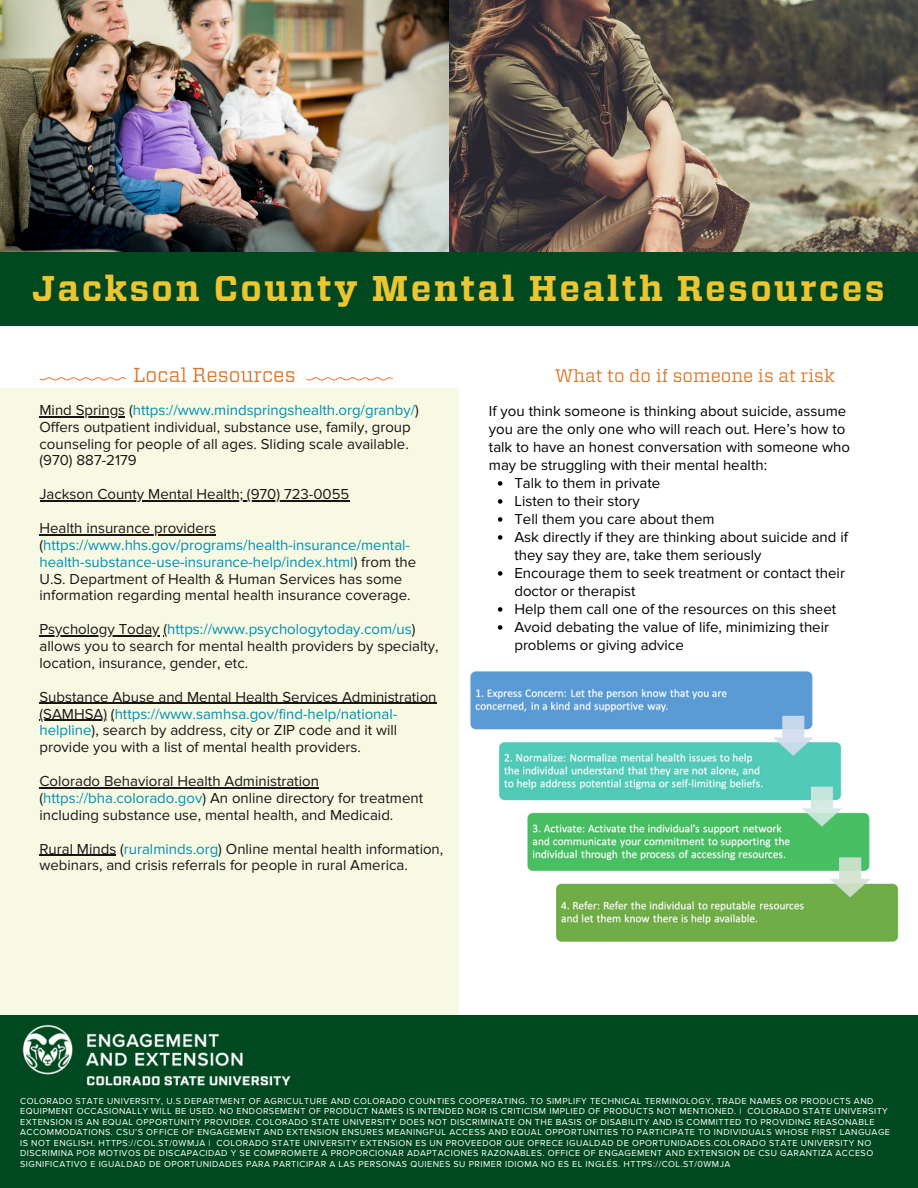
<style>
.page{position:relative;width:918px;height:1188px;background:#fff}
.page>*{position:absolute;margin:0;border:0;box-sizing:border-box;transform-origin:0 0}
.t1{font:700 35.7px "Vitesse";letter-spacing:.065em;color:#ecc530}
.t2{font:20.25px "Vitesse";color:#d9782d}
.t3{font:18.15px "Vitesse";color:#d9782d}
.t4{font:15px/16.8px "Proxima Nova";color:#171615}
.t5{font:15px/18px "Proxima Nova";color:#000}
.t6{font:15px "Proxima Nova";color:#008fb3}
.t7{font:9px/10.5px "Proxima Nova";letter-spacing:.05em;color:#fff}
.s1{color:#008fb3}
.s2{color:#171615}
</style>
<div class="page">
<div style="left:0;top:1015px;width:918px;height:173px;background:#004820"></div>
<div style="left:0;top:388px;width:459px;height:626px;background:#f8f9e3"></div>
<img style="left:0;top:0;width:450px;height:252px">
<img style="left:450px;top:0;width:468px;height:252px">
<div style="left:0;top:252px;width:918px;height:74px;background:#004820"></div>
<img style="left:0;top:1014px;width:310px;height:72px">
<img style="left:470px;top:671px;width:429px;height:271px">
<svg style="left:40px;top:377px;width:86px;height:3px"></svg>
<svg style="left:306px;top:377px;width:87px;height:3px"></svg>
<hr style="left:40px;top:416px;width:85px;height:1px;background:#171615">
<hr style="left:40px;top:500px;width:310px;height:1px;background:#171615">
<hr style="left:40px;top:534px;width:176px;height:1px;background:#171615">
<hr style="left:40px;top:635px;width:120px;height:1px;background:#171615">
<hr style="left:40px;top:703px;width:397px;height:1px;background:#171615">
<hr style="left:40px;top:720px;width:67px;height:1px;background:#171615">
<hr style="left:40px;top:787px;width:279px;height:1px;background:#171615">
<hr style="left:40px;top:855px;width:76px;height:1px;background:#171615">
<svg style="left:498px;top:481px;width:4px;height:5px"></svg>
<svg style="left:498px;top:499px;width:4px;height:5px"></svg>
<svg style="left:498px;top:517px;width:4px;height:5px"></svg>
<svg style="left:498px;top:535px;width:4px;height:5px"></svg>
<svg style="left:498px;top:571px;width:4px;height:5px"></svg>
<svg style="left:498px;top:607px;width:4px;height:5px"></svg>
<svg style="left:498px;top:625px;width:4px;height:5px"></svg>
<h3 class="t1" style="left:32px;top:267px;width:854px">Jackson County Mental Health Resources</h3>
<h2 class="t2" style="left:133px;top:362px;width:164px">Local Resources</h2>
<h4 class="t4" style="left:40px;top:402px;width:381px">Mind Springs (<span class="s1">https://www.mindspringshealth.org/granby/</span>)<br>Offers outpatient individual, substance use, family, group counseling for people of all ages. Sliding scale available. (970) 887-2179</h4>
<h4 class="t4" style="left:40px;top:486px;width:311px">Jackson County Mental Health; (970) 723-0055</h4>
<h4 class="t4" style="left:40px;top:520px;width:378px">Health insurance providers (<span class="s1">https://www.hhs.gov/programs/health-insurance/mental&shy;health-substance-use-insurance-help/index.html</span>) from the U.S. Department of Health &amp; Human Services has some information regarding mental health insurance coverage.</h4>
<h4 class="t6" style="left:40px;top:620px;width:378px"><span class="s2">Psychology Today (</span>https://www.psychologytoday.com/us<span class="s2">)</span></h4>
<h4 class="t4" style="left:40px;top:638px;width:401px">allows you to search for mental health providers by specialty, location, insurance, gender, etc.</h4>
<h4 class="t4" style="left:40px;top:689px;width:399px">Substance Abuse and Mental Health Services Administration</h4>
<p class="t6" style="left:40px;top:705px;width:359px"><span class="s2">(SAMHSA) (</span>https://www.samhsa.gov/find-help/national-</p>
<p class="t4" style="left:40px;top:722px;width:359px"><span class="s1">helpline</span>), search by address, city or ZIP code and it will provide you with a list of mental health providers.</p>
<p class="t4" style="left:40px;top:773px;width:385px">Colorado Behavioral Health Administration (<span class="s1">https://bha.colorado.gov</span>) An online directory for treatment</p>
<p class="t4" style="left:40px;top:807px;width:355px">including substance use, mental health, and Medicaid.</p>
<p class="t4" style="left:40px;top:841px;width:405px">Rural Minds (<span class="s1">ruralminds.org</span>) Online mental health information,</p>
<p class="t4" style="left:40px;top:857px;width:370px">webinars, and crisis referrals for people in rural America.</p>
<h4 class="t3" style="left:555px;top:365px;width:282px">What to do if someone is at risk</h4>
<p class="t5" style="left:489px;top:402px;width:363px">If you think someone is thinking about suicide, assume you are the only one who will reach out. Here’s how to talk to have an honest conversation with someone who may be struggling with their mental health:</p>
<p class="t5" style="left:514px;top:474px;width:147px">Talk to them in private</p>
<p class="t5" style="left:514px;top:492px;width:127px">Listen to their story</p>
<p class="t5" style="left:514px;top:510px;width:202px">Tell them you care about them</p>
<p class="t5" style="left:514px;top:528px;width:335px">Ask directly if they are thinking about suicide and if they say they are, take them seriously</p>
<p class="t5" style="left:514px;top:564px;width:332px">Encourage them to seek treatment or contact their doctor or therapist<br>Help them call one of the resources on this sheet Avoid debating the value of life, minimizing their problems or giving advice</p>
<h4 class="t7" style="left:20px;top:1096px;width:871px">COLORADO STATE UNIVERSITY, U.S DEPARTMENT OF AGRICULTURE AND COLORADO COUNTIES COOPERATING. TO SIMPLIFY TECHNICAL TERMINOLOGY, TRADE NAMES OR PRODUCTS AND EQUIPMENT OCCASIONALLY WILL BE USED. NO ENDORSEMENT OF PRODUCT NAMES IS INTENDED NOR IS CRITICISM IMPLIED OF PRODUCTS NOT MENTIONED. | COLORADO STATE UNIVERSITY EXTENSION IS AN EQUAL OPPORTUNITY PROVIDER. COLORADO STATE UNIVERSITY DOES NOT DISCRIMINATE ON THE BASIS OF DISABILITY AND IS COMMITTED TO PROVIDING REASONABLE ACCOMMODATIONS. CSU’S OFFICE OF ENGAGEMENT AND EXTENSION ENSURES MEANINGFUL ACCESS AND EQUAL OPPORTUNITIES TO PARTICIPATE TO INDIVIDUALS WHOSE FIRST LANGUAGE IS NOT ENGLISH. HTTPS://COL.ST/0WMJA | COLORADO STATE UNIVERSITY EXTENSION ES UN PROVEEDOR QUE OFRECE IGUALDAD DE OPORTUNIDADES.COLORADO STATE UNIVERSITY NO DISCRIMINA POR MOTIVOS DE DISCAPACIDAD Y SE COMPROMETE A PROPORCIONAR ADAPTACIONES RAZONABLES. OFFICE OF ENGAGEMENT AND EXTENSION DE CSU GARANTIZA ACCESO SIGNIFICATIVO E IGUALDAD DE OPORTUNIDADES PARA PARTICIPAR A LAS PERSONAS QUIENES SU PRIMER IDIOMA NO ES EL INGLÉS. HTTPS://COL.ST/0WMJA</h4>
</div>
